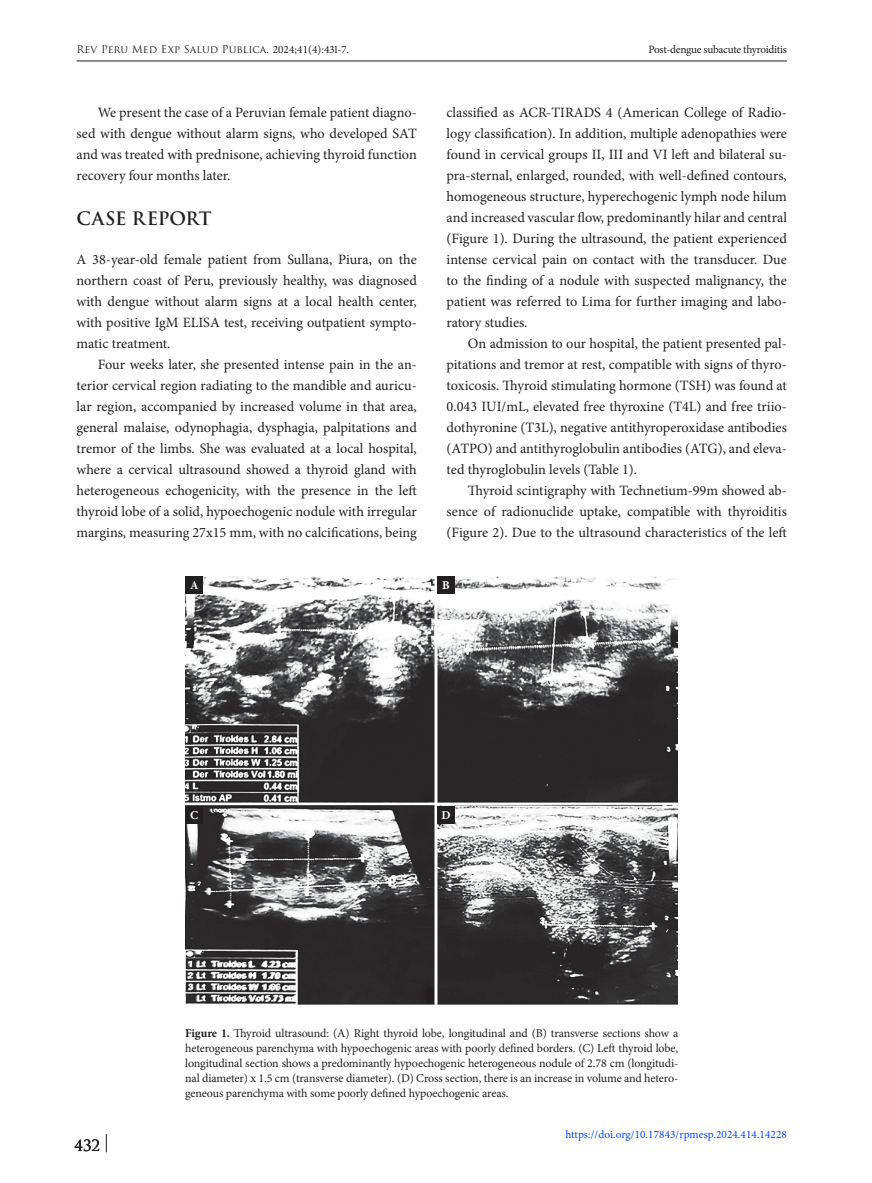
<style>
.page{position:relative;width:872px;height:1183px;background:#fff}
.page>*{position:absolute;margin:0;border:0;box-sizing:border-box;transform-origin:0 0}
.SUBTITULO_RPMESP{font:700 18px "Trajan Pro";letter-spacing:-.005em;color:#231f20}
.t1{font:15px "Trajan Pro";color:#231f20}
.TEXTO_GENERAL_CON_SA{font:14.25px/21px "Minion Pro";color:#231f20;text-align:justify}
._1ER_PARRAFO_TEXTO_G{font:14.25px/21px "Minion Pro";color:#231f20;text-align:justify}
._1ER_PARRAFO_TEXTO_G-2{font:12px/15px "Minion Pro";letter-spacing:-.01em;color:#231f20;text-align:justify}
.t2{font:700 12px "Minion Pro";color:#fff}
.t3{font:11.25px "Minion Pro";color:#0548ff}
.t4{font:11.25px "Minion Pro";letter-spacing:-.025em;color:#231f20}
.t5{font:10.5px "Trajan Pro";letter-spacing:.005em;color:#231f20}
.s1{font-family:"Minion Pro";font-size:11.25px}
.s2{font-weight:700}
</style>
<div class="page">
<hr style="left:77px;top:61px;width:710px;height:1px;background:#231f20">
<svg style="left:106px;top:1134px;width:1px;height:17px"></svg>
<img style="left:186px;top:576px;width:491px;height:428px">
<hr style="left:434px;top:576px;width:3px;height:428px;background:#fff">
<div style="left:186px;top:576px;width:17px;height:17px;background:#231f20"></div>
<div style="left:186px;top:805px;width:17px;height:18px;background:#231f20"></div>
<div style="left:437px;top:576px;width:18px;height:17px;background:#231f20"></div>
<div style="left:437px;top:805px;width:18px;height:18px;background:#231f20"></div>
<p class="t5" style="left:77px;top:43px;width:274px">Rev Peru Med Exp Salud Publica. <span class="s1">2024;41(4):431-7.</span></p>
<p class="t4" style="left:648px;top:42px;width:140px">Post-dengue subacute thyroiditis</p>
<p class="TEXTO_GENERAL_CON_SA" style="left:77px;top:102px;width:342px;text-indent:21px">We present the case of a Peruvian female patient diagno&shy;sed with dengue without alarm signs, who developed SAT and was treated with prednisone, achieving thyroid function recovery four months later.</p>
<p class="SUBTITULO_RPMESP" style="left:77px;top:207px;width:137px">CASE REPORT</p>
<p class="_1ER_PARRAFO_TEXTO_G" style="left:77px;top:249px;width:342px">A 38-year-old female patient from Sullana, Piura, on the northern coast of Peru, previously healthy, was diagnosed with dengue without alarm signs at a local health center, with positive IgM ELISA test, receiving outpatient sympto&shy;matic treatment.</p>
<p class="TEXTO_GENERAL_CON_SA" style="left:77px;top:354px;width:342px;text-indent:21px">Four weeks later, she presented intense pain in the an&shy;terior cervical region radiating to the mandible and auricu&shy;lar region, accompanied by increased volume in that area, general malaise, odynophagia, dysphagia, palpitations and tremor of the limbs. She was evaluated at a local hospital, where a cervical ultrasound showed a thyroid gland with heterogeneous echogenicity, with the presence in the left thyroid lobe of a solid, hypoechogenic nodule with irregular margins, measuring 27x15 mm, with no calcifications, being</p>
<p class="t2" style="left:190px;top:576px;width:10px">A</p>
<p class="TEXTO_GENERAL_CON_SA" style="left:446px;top:102px;width:342px">classified as ACR-TIRADS 4 (American College of Radio&shy;logy classification). In addition, multiple adenopathies were found in cervical groups II, III and VI left and bilateral su&shy;pra-sternal, enlarged, rounded, with well-defined contours, homogeneous structure, hyperechogenic lymph node hilum and increased vascular flow, predominantly hilar and central (Figure 1). During the ultrasound, the patient experienced intense cervical pain on contact with the transducer. Due to the finding of a nodule with suspected malignancy, the patient was referred to Lima for further imaging and labo&shy;ratory studies.</p>
<p class="TEXTO_GENERAL_CON_SA" style="left:446px;top:333px;width:342px;text-indent:21px">On admission to our hospital, the patient presented pal&shy;pitations and tremor at rest, compatible with signs of thyro&shy;toxicosis. Thyroid stimulating hormone (TSH) was found at 0.043 IUI/mL, elevated free thyroxine (T4L) and free triio&shy;dothyronine (T3L), negative antithyroperoxidase antibodies (ATPO) and antithyroglobulin antibodies (ATG), and eleva&shy;ted thyroglobulin levels (Table 1).</p>
<p class="TEXTO_GENERAL_CON_SA" style="left:446px;top:480px;width:342px;text-indent:21px">Thyroid scintigraphy with Technetium-99m showed ab&shy;sence of radionuclide uptake, compatible with thyroiditis (Figure 2). Due to the ultrasound characteristics of the left</p>
<p class="t2" style="left:442px;top:576px;width:9px">B</p>
<p class="t2" style="left:190px;top:806px;width:10px">C</p>
<p class="t2" style="left:441px;top:806px;width:11px">D</p>
<p class="t1" style="left:74px;top:1135px;width:27px">432</p>
<p class="_1ER_PARRAFO_TEXTO_G-2" style="left:185px;top:1025px;width:495px"><span class="s2">Figure 1.</span> Thyroid ultrasound: (A) Right thyroid lobe, longitudinal and (B) transverse sections show a heterogeneous parenchyma with hypoechogenic areas with poorly defined borders. (C) Left thyroid lobe, longitudinal section shows a predominantly hypoechogenic heterogeneous nodule of 2.78 cm (longitudi&shy;nal diameter) x 1.5 cm (transverse diameter). (D) Cross section, there is an increase in volume and hetero&shy;geneous parenchyma with some poorly defined hypoechogenic areas.</p>
<p class="t3" style="left:565px;top:1126px;width:223px">https://doi.org/10.17843/rpmesp.2024.414.14228</p>
</div>
